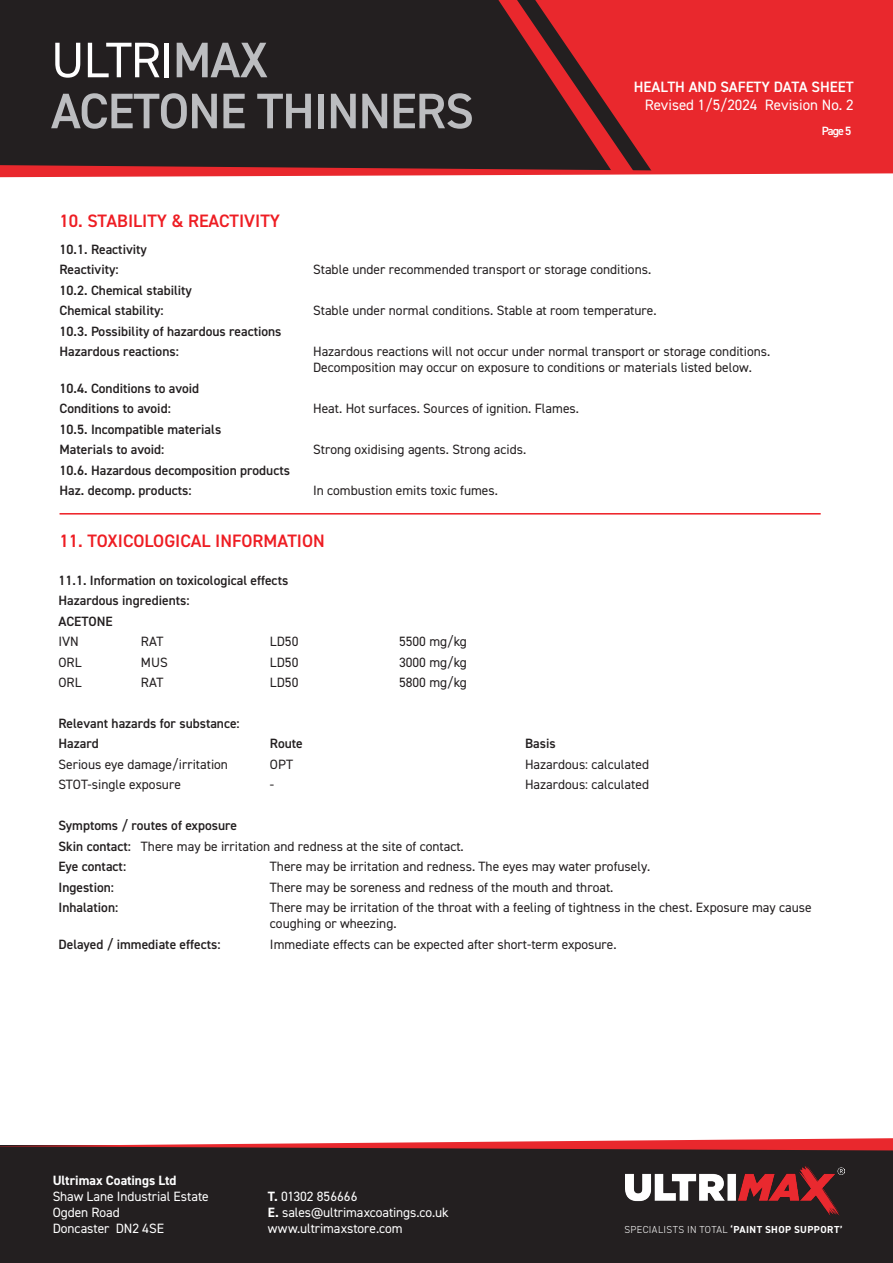
<style>
.page{position:relative;width:893px;height:1263px;background:#fff}
.page>*{position:absolute;margin:0;border:0;box-sizing:border-box;transform-origin:0 0}
.t1{font:600 50.1px/51px "DIN2014";letter-spacing:-.02em;color:#bcbdc0}
.t2{font:600 18px "DIN2014";color:#ee1d23}
.t3{font:15px "DIN2014";color:#fff}
.t4{font:600 15px "DIN2014";color:#fff}
.t5{font:13.5px/16.2px "DIN2014";color:#231f20}
.t6{font:600 13.5px "DIN2014";color:#231f20}
.t7{font:13.5px/16.2px "DIN2014";letter-spacing:-.005em;color:#fff}
.t8{font:700 13.5px "DIN2014";color:#fff}
.t9{font:600 12px "DIN2014";color:#fff}
.t10{font:300 10.2px "DIN2014";letter-spacing:.035em;color:#fff}
.s1{font-weight:400;color:#fff}
.s2{font-weight:600}
.s3{font-weight:700}
</style>
<div class="page">
<svg style="left:0;top:0;width:893px;height:177px;background:#712427"></svg>
<div style="left:0;top:1145px;width:893px;height:118px;background:#231f20"></div>
<svg style="left:0;top:1138px;width:893px;height:13px"></svg>
<img style="left:626px;top:1166px;width:219px;height:50px">
<hr style="left:60px;top:513px;width:761px;height:1px;background:#ee1d23">
<h1 class="t1" style="left:51px;top:33px;width:424px"><span class="s1">ULTRI</span>MAX<br>ACETONE THINNERS</h1>
<p class="t4" style="left:634px;top:77px;width:221px">HEALTH AND SAFETY DATA SHEET</p>
<p class="t3" style="left:645px;top:96px;width:210px">Revised 1/5/2024 Revision No. 2</p>
<p class="t9" style="left:822px;top:123px;width:31px">Page 5</p>
<p class="t2" style="left:60px;top:208px;width:222px">10. STABILITY &amp; REACTIVITY</p>
<p class="t6" style="left:60px;top:240px;width:89px">10.1. Reactivity</p>
<p class="t6" style="left:60px;top:261px;width:61px">Reactivity:</p>
<p class="t5" style="left:313px;top:261px;width:340px">Stable under recommended transport or storage conditions.</p>
<p class="t6" style="left:60px;top:281px;width:134px">10.2. Chemical stability</p>
<p class="t6" style="left:60px;top:302px;width:106px">Chemical stability:</p>
<p class="t5" style="left:313px;top:302px;width:345px">Stable under normal conditions. Stable at room temperature.</p>
<p class="t6" style="left:60px;top:322px;width:224px">10.3. Possibility of hazardous reactions</p>
<p class="t6" style="left:60px;top:343px;width:121px">Hazardous reactions:</p>
<p class="t5" style="left:313px;top:343px;width:459px">Hazardous reactions will not occur under normal transport or storage conditions.<br>Decomposition may occur on exposure to conditions or materials listed below.</p>
<p class="t6" style="left:60px;top:379px;width:141px">10.4. Conditions to avoid</p>
<p class="t6" style="left:60px;top:400px;width:113px">Conditions to avoid:</p>
<p class="t5" style="left:313px;top:400px;width:268px">Heat. Hot surfaces. Sources of ignition. Flames.</p>
<p class="t6" style="left:60px;top:420px;width:163px">10.5. Incompatible materials</p>
<p class="t6" style="left:60px;top:441px;width:106px">Materials to avoid:</p>
<p class="t5" style="left:313px;top:441px;width:215px">Strong oxidising agents. Strong acids.</p>
<p class="t6" style="left:60px;top:461px;width:232px">10.6. Hazardous decomposition products</p>
<p class="t6" style="left:60px;top:482px;width:134px">Haz. decomp. products:</p>
<p class="t5" style="left:313px;top:482px;width:186px">In combustion emits toxic fumes.</p>
<p class="t2" style="left:60px;top:529px;width:267px">11. TOXICOLOGICAL INFORMATION</p>
<p class="t6" style="left:58px;top:571px;width:231px">11.1. Information on toxicological effects</p>
<p class="t6" style="left:58px;top:591px;width:133px">Hazardous ingredients:</p>
<p class="t6" style="left:58px;top:612px;width:56px">ACETONE</p>
<p class="t5" style="left:58px;top:633px;width:22px">IVN</p>
<p class="t5" style="left:141px;top:633px;width:24px">RAT</p>
<p class="t5" style="left:270px;top:633px;width:30px">LD50</p>
<p class="t5" style="left:399px;top:633px;width:69px">5500 mg/kg</p>
<p class="t5" style="left:58px;top:653px;width:25px">ORL</p>
<p class="t5" style="left:141px;top:653px;width:28px">MUS</p>
<p class="t5" style="left:270px;top:653px;width:30px">LD50</p>
<p class="t5" style="left:399px;top:653px;width:69px">3000 mg/kg</p>
<p class="t5" style="left:58px;top:674px;width:25px">ORL</p>
<p class="t5" style="left:141px;top:674px;width:24px">RAT</p>
<p class="t5" style="left:270px;top:674px;width:30px">LD50</p>
<p class="t5" style="left:399px;top:674px;width:69px">5800 mg/kg</p>
<p class="t6" style="left:58px;top:714px;width:183px">Relevant hazards for substance:</p>
<p class="t6" style="left:58px;top:735px;width:42px">Hazard</p>
<p class="t6" style="left:270px;top:735px;width:34px">Route</p>
<p class="t6" style="left:525px;top:735px;width:32px">Basis</p>
<p class="t5" style="left:58px;top:756px;width:171px">Serious eye damage/irritation</p>
<p class="t5" style="left:270px;top:756px;width:25px">OPT</p>
<p class="t5" style="left:525px;top:756px;width:126px">Hazardous: calculated</p>
<p class="t5" style="left:58px;top:776px;width:124px">STOT-single exposure</p>
<p class="t5" style="left:270px;top:776px;width:6px">-</p>
<p class="t5" style="left:525px;top:776px;width:126px">Hazardous: calculated</p>
<p class="t6" style="left:58px;top:816px;width:180px">Symptoms / routes of exposure</p>
<p class="t5" style="left:58px;top:837px;width:407px"><span class="s2">Skin contact:</span> There may be irritation and redness at the site of contact.</p>
<p class="t6" style="left:58px;top:857px;width:69px">Eye contact:</p>
<p class="t5" style="left:270px;top:858px;width:382px">There may be irritation and redness. The eyes may water profusely.</p>
<p class="t6" style="left:58px;top:878px;width:57px">Ingestion:</p>
<p class="t5" style="left:270px;top:878px;width:345px">There may be soreness and redness of the mouth and throat.</p>
<p class="t6" style="left:58px;top:898px;width:61px">Inhalation:</p>
<p class="t5" style="left:270px;top:899px;width:543px">There may be irritation of the throat with a feeling of tightness in the chest. Exposure may cause coughing or wheezing.</p>
<p class="t6" style="left:58px;top:935px;width:164px">Delayed / immediate effects:</p>
<p class="t5" style="left:270px;top:935px;width:348px">Immediate effects can be expected after short-term exposure.</p>
<p class="t8" style="left:53px;top:1171px;width:125px">Ultrimax Coatings Ltd</p>
<p class="t7" style="left:53px;top:1188px;width:158px">Shaw Lane Industrial Estate<br>Ogden Road<br>Doncaster DN2 4SE</p>
<p class="t7" style="left:268px;top:1188px;width:182px"><span class="s3">T.</span> 01302 856666<br><span class="s3">E.</span> sales@ultrimaxcoatings.co.uk www.ultrimaxstore.com</p>
<p class="t10" style="left:624px;top:1224px;width:220px">SPECIALISTS IN TOTAL <span class="s3">‘PAINT SHOP SUPPORT’</span></p>
</div>
